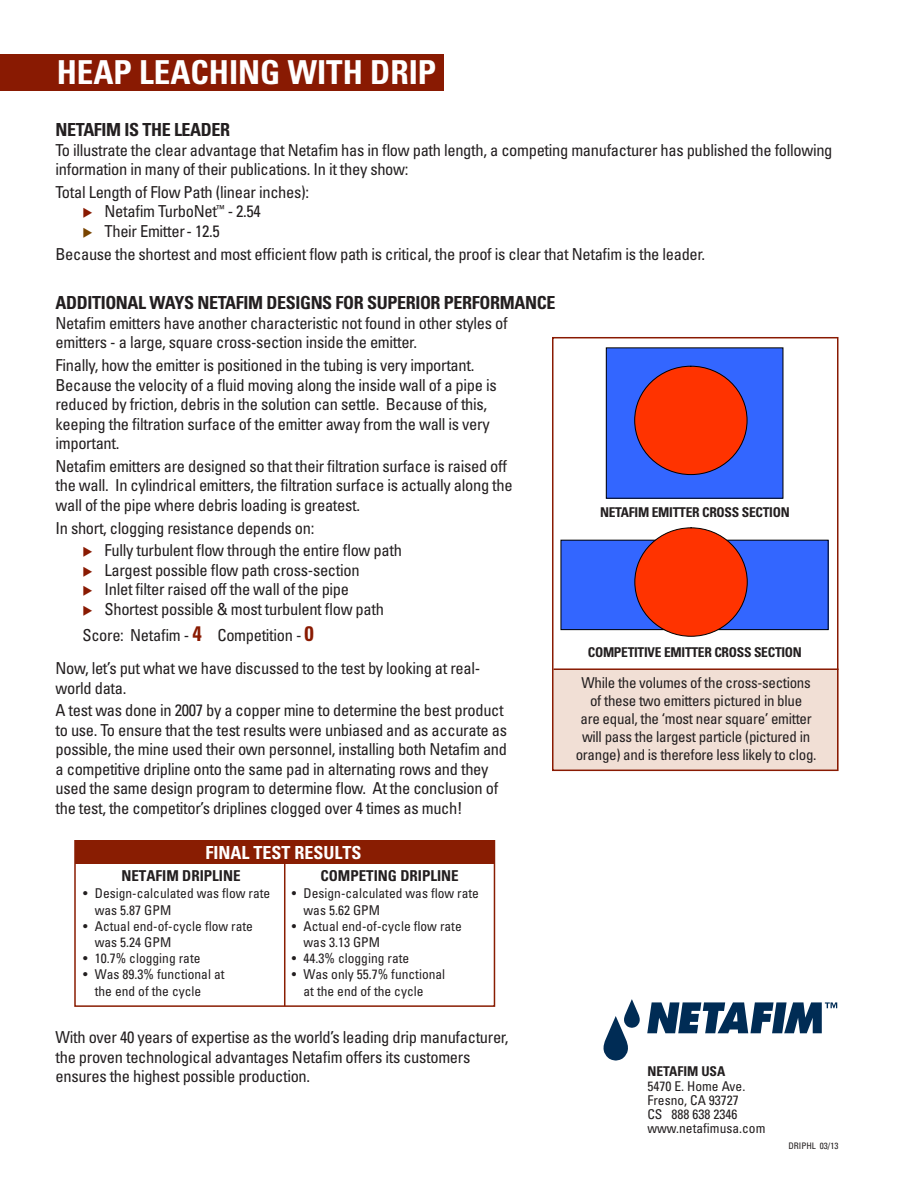
<style>
.page{position:relative;width:918px;height:1188px;background:#fff}
.page>*{position:absolute;margin:0;border:0;box-sizing:border-box;transform-origin:0 0}
.t1{font:700 condensed 33px "Univers LT Std";color:#fff}
.t2{font:700 condensed 18px "Univers LT Std";letter-spacing:-.02em;color:#231f20}
.t3{font:700 condensed 18px "Univers LT Std";color:#fff}
.t4{font:condensed 16.5px/19.5px "Univers LT Std";letter-spacing:-.02em;color:#231f20}
.t5{font:condensed 15px/18px "Univers LT Std";letter-spacing:-.02em;color:#231f20;text-align:center}
.t6{font:700 condensed 15px "Univers LT Std";color:#231f20}
.t7{font:condensed 13.5px/16.2px "Univers LT Std";color:#231f20}
.t8{font:700 condensed 13.5px "Univers LT Std";letter-spacing:-.02em;color:#231f20}
.t9{font:700 condensed 13.5px "Univers LT Std";color:#231f20}
.t10{font:condensed 9px "Univers LT Std";color:#231f20}
.s1{color:#891a02}
.s2{color:#794400}
.s3{font-weight:700;font-size:21px;color:#891a02}
</style>
<div class="page">
<svg style="left:647px;top:1002px;width:190px;height:31px"></svg>
<svg style="left:604px;top:999px;width:36px;height:62px"></svg>
<div style="left:0;top:54px;width:444px;height:36px;background:#891a02"></div>
<div style="left:552px;top:669px;width:286px;height:102px;background:#f1dfd5"></div>
<div style="left:552px;top:337px;width:286px;height:434px;border:2px solid #891a02"></div>
<hr style="left:554px;top:668px;width:284px;height:2px;background:#891a02">
<div style="left:606px;top:348px;width:177px;height:150px;background:#36f"></div>
<div style="left:635px;top:366px;width:112px;height:109px;background:#f30;border-radius:50%"></div>
<div style="left:561px;top:540px;width:267px;height:90px;background:#36f"></div>
<div style="left:561px;top:540px;width:268px;height:90px;border:1px solid #000"></div>
<div style="left:635px;top:528px;width:112px;height:108px;background:#f30;border-radius:50%"></div>
<div style="left:74px;top:840px;width:421px;height:167px;border:2px solid #891d02"></div>
<div style="left:75px;top:841px;width:419px;height:23px;background:#891d02"></div>
<hr style="left:284px;top:864px;width:1px;height:142px;background:#891d02">
<p class="t1" style="left:57px;top:52px;width:381px">HEAP LEACHING WITH DRIP</p>
<p class="t2" style="left:56px;top:119px;width:176px">NETAFIM IS THE LEADER</p>
<p class="t4" style="left:56px;top:140px;width:779px">To illustrate the clear advantage that Netafim has in flow path length, a competing manufacturer has published the following information in many of their publications. In it they show:</p>
<p class="t4" style="left:56px;top:182px;width:255px">Total Length of Flow Path (linear inches):</p>
<p class="t4" style="left:82px;top:201px;width:180px"><span class="s1">◆</span> Netafim TurboNet<sup>™</sup> - 2.54</p>
<p class="t4" style="left:82px;top:221px;width:139px"><span class="s2">◆</span> Their Emitter- 12.5</p>
<p class="t4" style="left:56px;top:244px;width:651px">Because the shortest and most efficient flow path is critical, the proof is clear that Netafim is the leader.</p>
<p class="t2" style="left:56px;top:291px;width:501px">ADDITIONAL WAYS NETAFIM DESIGNS FOR SUPERIOR PERFORMANCE</p>
<p class="t4" style="left:56px;top:313px;width:454px">Netafim emitters have another characteristic not found in other styles of emitters - a large, square cross-section inside the emitter.</p>
<p class="t4" style="left:56px;top:355px;width:443px">Finally, how the emitter is positioned in the tubing is very important.<br>Because the velocity of a fluid moving along the inside wall of a pipe is reduced by friction, debris in the solution can settle. Because of this, keeping the filtration surface of the emitter away from the wall is very important.</p>
<p class="t4" style="left:56px;top:456px;width:459px">Netafim emitters are designed so that their filtration surface is raised off the wall. In cylindrical emitters, the filtration surface is actually along the wall of the pipe where debris loading is greatest.</p>
<p class="t4" style="left:56px;top:518px;width:260px">In short, clogging resistance depends on:</p>
<p class="t4" style="left:82px;top:540px;width:321px"><span class="s1">◆</span> Fully turbulent flow through the entire flow path</p>
<p class="t4" style="left:82px;top:560px;width:279px"><span class="s1">◆</span> Largest possible flow path cross-section</p>
<p class="t4" style="left:82px;top:579px;width:268px"><span class="s1">◆</span> Inlet filter raised off the wall of the pipe</p>
<p class="t4" style="left:82px;top:599px;width:303px"><span class="s1">◆</span> Shortest possible &amp; most turbulent flow path</p>
<p class="t4" style="left:82px;top:625px;width:233px">Score: Netafim - <span class="s3">4</span> Competition - <span class="s3">0</span></p>
<p class="t4" style="left:56px;top:658px;width:426px">Now, let’s put what we have discussed to the test by looking at real&shy;world data.</p>
<p class="t4" style="left:56px;top:700px;width:453px">A test was done in 2007 by a copper mine to determine the best product to use. To ensure that the test results were unbiased and as accurate as possible, the mine used their own personnel, installing both Netafim and a competitive dripline onto the same pad in alternating rows and they used the same design program to determine flow. At the conclusion of the test, the competitor’s driplines clogged over 4 times as much!</p>
<p class="t3" style="left:206px;top:842px;width:158px">FINAL TEST RESULTS</p>
<p class="t6" style="left:121px;top:866px;width:121px">NETAFIM DRIPLINE</p>
<p class="t7" style="left:95px;top:885px;width:177px;text-indent:-12px">• Design-calculated was flow rate was 5.87 GPM</p>
<p class="t7" style="left:95px;top:918px;width:160px;text-indent:-12px">• Actual end-of-cycle flow rate was 5.24 GPM</p>
<p class="t7" style="left:83px;top:950px;width:119px">• 10.7% clogging rate</p>
<p class="t7" style="left:95px;top:966px;width:131px;text-indent:-12px">• Was 89.3% functional at the end of the cycle</p>
<p class="t6" style="left:320px;top:866px;width:140px">COMPETING DRIPLINE</p>
<p class="t7" style="left:304px;top:885px;width:177px;text-indent:-12px">• Design-calculated was flow rate was 5.62 GPM</p>
<p class="t7" style="left:304px;top:918px;width:160px;text-indent:-12px">• Actual end-of-cycle flow rate was 3.13 GPM</p>
<p class="t7" style="left:292px;top:950px;width:119px">• 44.3% clogging rate</p>
<p class="t7" style="left:304px;top:966px;width:143px;text-indent:-12px">• Was only 55.7% functional at the end of the cycle</p>
<p class="t4" style="left:56px;top:1028px;width:455px">With over 40 years of expertise as the world’s leading drip manufacturer, the proven technological advantages Netafim offers its customers ensures the highest possible production.</p>
<p class="t8" style="left:600px;top:504px;width:191px">NETAFIM EMITTER CROSS SECTION</p>
<p class="t8" style="left:588px;top:644px;width:216px">COMPETITIVE EMITTER CROSS SECTION</p>
<p class="t5" style="left:576px;top:673px;width:242px">While the volumes of the cross-sections of these two emitters pictured in blue<br>are equal, the ‘most near square’ emitter will pass the largest particle (pictured in orange) and is therefore less likely to clog.</p>
<p class="t9" style="left:647px;top:1063px;width:79px">NETAFIM USA</p>
<p class="t7" style="left:647px;top:1077px;width:99px">5470 E. Home Ave.</p>
<p class="t7" style="left:647px;top:1092px;width:93px">Fresno, CA 93727</p>
<p class="t7" style="left:647px;top:1106px;width:91px">CS 888 638 2346</p>
<p class="t7" style="left:647px;top:1120px;width:119px">www.netafimusa.com</p>
<p class="t10" style="left:788px;top:1140px;width:51px">DRIPHL 03/13</p>
</div>
